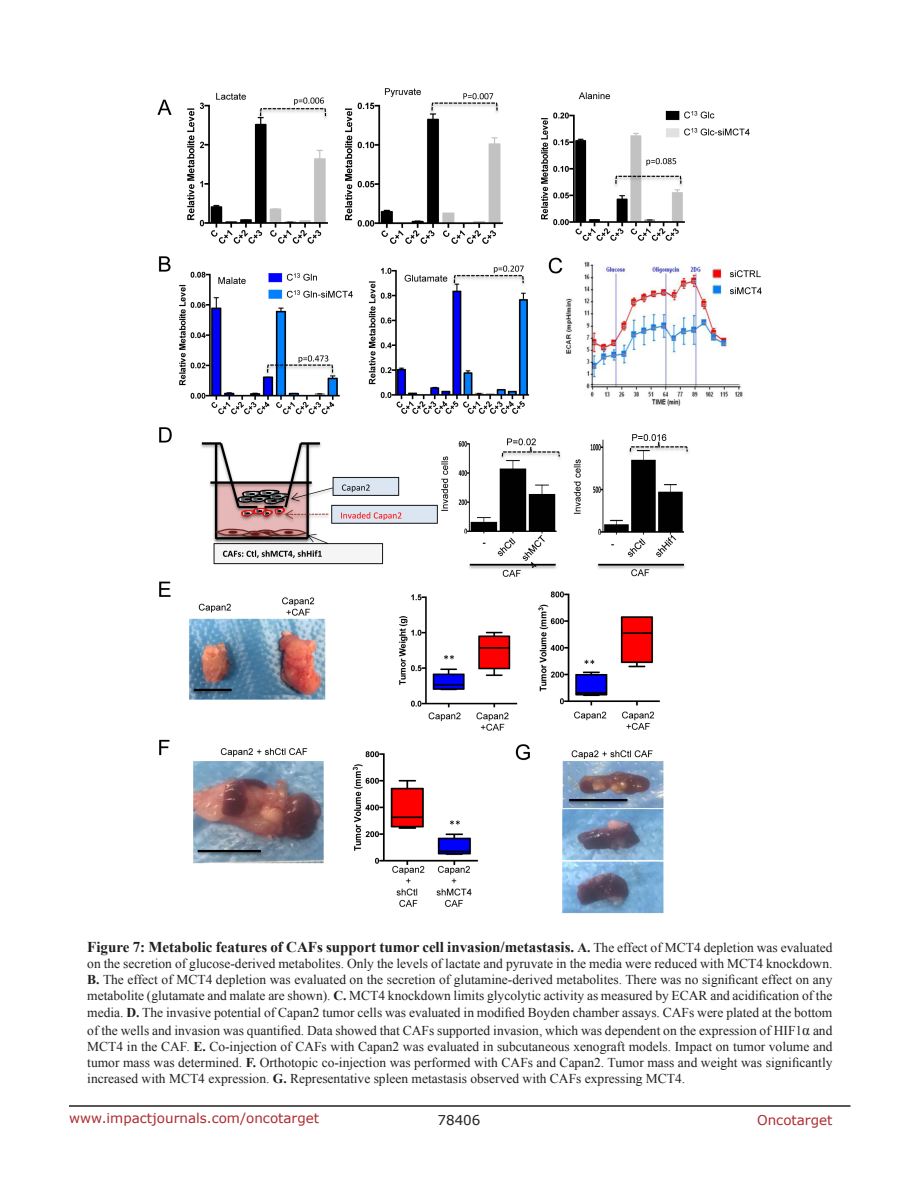
<style>
.page{position:relative;width:918px;height:1188px;background:#fff}
.page>*{position:absolute;margin:0;border:0;box-sizing:border-box;transform-origin:0 0}
.FigureText{font:700 15px "Times New Roman";color:#221f22}
.FigureText-2{font:13.5px/16.2px "Times New Roman";color:#221f22;text-align:justify}
.t1{font:13.5px "Verdana";color:#ac2b31}
.t2{font:13.5px "Verdana";color:#221f22}
.s1{font-size:13.5px}
.s2{font-weight:400;font-size:13.5px}
.s3{font-weight:700}
.s4{font-size:15px}
</style>
<div class="page">
<hr style="left:69px;top:1105px;width:781px;height:2px;background:#231f20">
<img style="left:157px;top:88px;width:605px;height:826px">
<p class="FigureText" style="left:87px;top:936px;width:747px">Figure 7: Metabolic features of CAFs support tumor cell invasion/metastasis. <span class="s1">A.</span> <span class="s2">The effect of MCT4 depletion was evaluated</span></p>
<p class="FigureText-2" style="left:87px;top:955px;width:747px">on the secretion of glucose-derived metabolites. Only the levels of lactate and pyruvate in the media were reduced with MCT4 knockdown.<br><span class="s3">B.</span> The effect of MCT4 depletion was evaluated on the secretion of glutamine-derived metabolites. There was no significant effect on any metabolite (glutamate and malate are shown). <span class="s3">C.</span> MCT4 knockdown limits glycolytic activity as measured by ECAR and acidification of the media. <span class="s3">D.</span> The invasive potential of Capan2 tumor cells was evaluated in modified Boyden chamber assays. CAFs were plated at the bottom</p>
<p class="FigureText-2" style="left:87px;top:1022px;width:747px">of the wells and invasion was quantified. Data showed that CAFs supported invasion, which was dependent on the expression of HIF1<span class="s4">α</span> and MCT4 in the CAF. <span class="s3">E.</span> Co-injection of CAFs with Capan2 was evaluated in subcutaneous xenograft models. Impact on tumor volume and tumor mass was determined. <span class="s3">F.</span> Orthotopic co-injection was performed with CAFs and Capan2. Tumor mass and weight was significantly increased with MCT4 expression. <span class="s3">G.</span> Representative spleen metastasis observed with CAFs expressing MCT4.</p>
<p class="t1" style="left:69px;top:1109px;width:252px">www.impactjournals.com/oncotarget</p>
<p class="t2" style="left:438px;top:1111px;width:44px">78406</p>
<p class="t1" style="left:757px;top:1111px;width:77px">Oncotarget</p>
</div>
